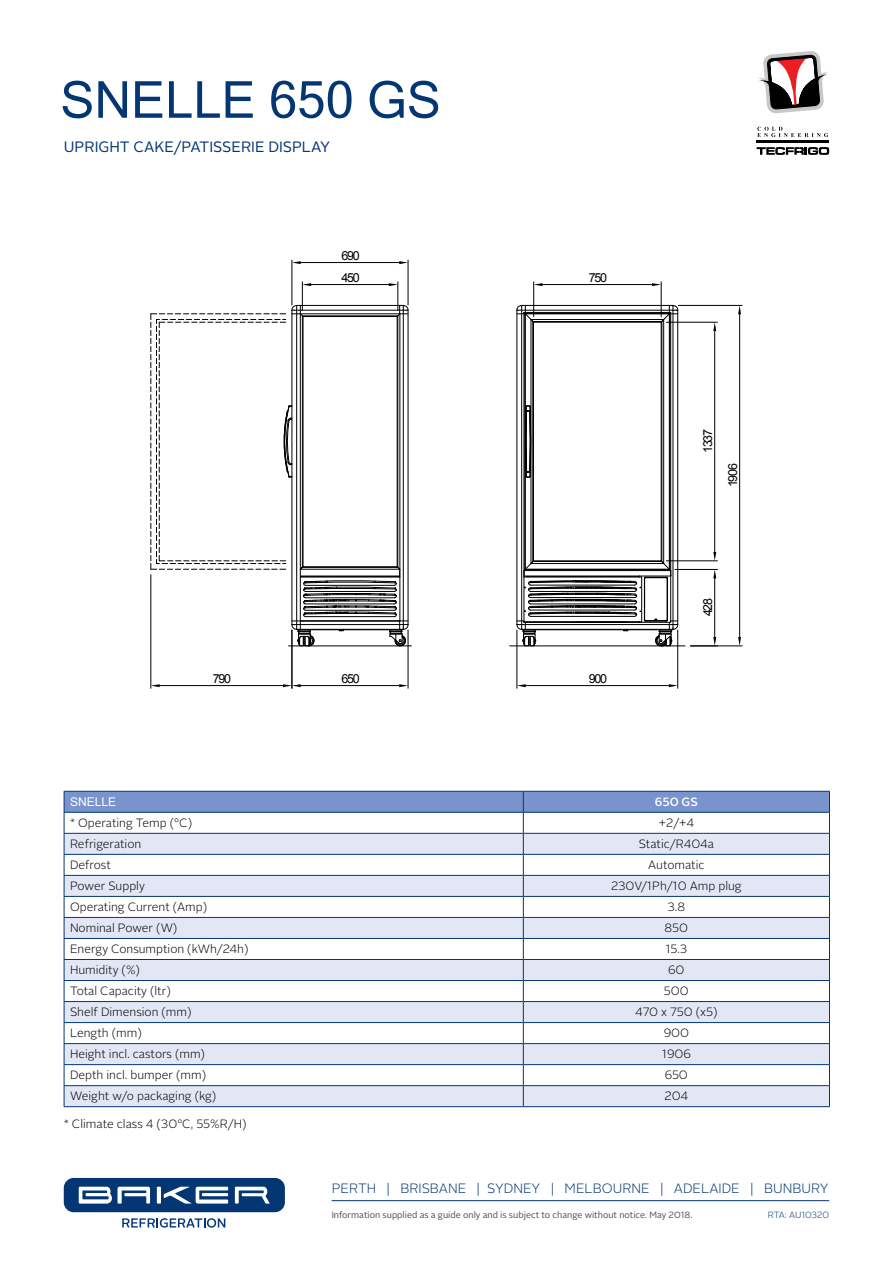
<style>
.page{position:relative;width:893px;height:1263px;background:#fff}
.page>*{position:absolute;margin:0;border:0;box-sizing:border-box;transform-origin:0 0}
.t1{font:51px "Microsoft Sans Serif";color:#043673}
.t2{font:15px "Alright Sans";color:#043673}
.t3{font:300 13.5px "Alright Sans";color:#043673}
.t4{font:12.45px/22px "Arial";letter-spacing:-.1em;color:#000}
.t5{font:300 12px "Alright Sans";color:#000}
.t6{font:12px "Microsoft Sans Serif";color:#fff}
.t7{font:500 12px "Alright Sans";color:#fff}
.t8{font:9px "Alright Sans";color:#4d4d4f}
.t9{font:300 9px "Alright Sans";letter-spacing:-.015em;color:#043673}
</style>
<div class="page">
<svg style="left:122px;top:1218px;width:103px;height:10px"></svg>
<div style="left:64px;top:1178px;width:221px;height:34px;background:#043673;border-radius:10px"></div>
<svg style="left:79px;top:1186px;width:191px;height:17px"></svg>
<hr style="left:332px;top:1200px;width:497px;height:1px;background:#043673">
<hr style="left:757px;top:140px;width:72px;height:2px;background:#000">
<svg style="left:757px;top:127px;width:71px;height:10px"></svg>
<svg style="left:757px;top:147px;width:72px;height:8px"></svg>
<svg style="left:758px;top:51px;width:70px;height:63px"></svg>
<svg style="left:64px;top:791px;width:766px;height:315px"></svg>
<hr style="left:64px;top:1106px;width:459px;height:1px;background:#043673">
<hr style="left:523px;top:1106px;width:307px;height:1px;background:#043673">
<hr style="left:516px;top:310px;width:1px;height:314px;background:#000">
<hr style="left:521px;top:306px;width:1px;height:322px;background:#000">
<hr style="left:524px;top:314px;width:1px;height:307px;background:#000">
<hr style="left:525px;top:314px;width:1px;height:255px;background:#000">
<hr style="left:531px;top:319px;width:1px;height:244px;background:#000">
<hr style="left:532px;top:321px;width:1px;height:240px;background:#000">
<hr style="left:533px;top:322px;width:1px;height:239px;background:#000">
<hr style="left:661px;top:322px;width:1px;height:239px;background:#000">
<hr style="left:662px;top:321px;width:1px;height:240px;background:#000">
<hr style="left:663px;top:319px;width:1px;height:244px;background:#000">
<hr style="left:669px;top:314px;width:1px;height:255px;background:#000">
<hr style="left:670px;top:313px;width:1px;height:308px;background:#000">
<hr style="left:673px;top:310px;width:1px;height:314px;background:#000">
<hr style="left:677px;top:310px;width:1px;height:314px;background:#000">
<hr style="left:534px;top:322px;width:127px;height:1px;background:#000">
<hr style="left:533px;top:321px;width:129px;height:1px;background:#000">
<hr style="left:531px;top:319px;width:133px;height:1px;background:#000">
<hr style="left:525px;top:314px;width:144px;height:1px;background:#000">
<hr style="left:525px;top:313px;width:140px;height:1px;background:#000">
<hr style="left:525px;top:312px;width:144px;height:1px;background:#000">
<hr style="left:522px;top:310px;width:151px;height:1px;background:#000">
<hr style="left:522px;top:305px;width:151px;height:1px;background:#000">
<svg style="left:516px;top:304px;width:18px;height:19px"></svg>
<svg style="left:660px;top:304px;width:19px;height:19px"></svg>
<svg style="left:525px;top:405px;width:6px;height:73px"></svg>
<svg style="left:516px;top:560px;width:163px;height:85px"></svg>
<hr style="left:408px;top:630px;width:1px;height:58px;background:#000">
<hr style="left:301px;top:685px;width:98px;height:1px;background:#000">
<svg style="left:399px;top:684px;width:9px;height:3px"></svg>
<hr style="left:677px;top:630px;width:1px;height:58px;background:#000">
<hr style="left:517px;top:630px;width:1px;height:58px;background:#000">
<hr style="left:526px;top:685px;width:143px;height:1px;background:#000">
<svg style="left:669px;top:684px;width:9px;height:3px"></svg>
<svg style="left:517px;top:684px;width:9px;height:3px"></svg>
<hr style="left:675px;top:569px;width:42px;height:1px;background:#000">
<hr style="left:714px;top:578px;width:1px;height:59px;background:#000">
<svg style="left:713px;top:569px;width:3px;height:9px"></svg>
<svg style="left:713px;top:637px;width:4px;height:8px"></svg>
<hr style="left:678px;top:305px;width:64px;height:1px;background:#000">
<hr style="left:690px;top:645px;width:52px;height:1px;background:#000">
<hr style="left:739px;top:314px;width:1px;height:323px;background:#000">
<svg style="left:738px;top:305px;width:3px;height:9px"></svg>
<svg style="left:738px;top:637px;width:3px;height:9px"></svg>
<hr style="left:510px;top:645px;width:175px;height:1px;background:#000">
<hr style="left:408px;top:260px;width:1px;height:45px;background:#000">
<hr style="left:292px;top:260px;width:1px;height:45px;background:#000">
<hr style="left:301px;top:262px;width:98px;height:1px;background:#000">
<svg style="left:399px;top:261px;width:9px;height:3px"></svg>
<svg style="left:292px;top:261px;width:9px;height:3px"></svg>
<hr style="left:288px;top:645px;width:123px;height:1px;background:#000">
<hr style="left:533px;top:282px;width:1px;height:35px;background:#000">
<hr style="left:661px;top:282px;width:1px;height:35px;background:#000">
<hr style="left:543px;top:284px;width:109px;height:1px;background:#000">
<svg style="left:534px;top:283px;width:9px;height:3px"></svg>
<svg style="left:652px;top:283px;width:9px;height:3px"></svg>
<hr style="left:666px;top:560px;width:51px;height:1px;background:#000">
<hr style="left:666px;top:322px;width:51px;height:1px;background:#000">
<hr style="left:714px;top:331px;width:1px;height:221px;background:#000">
<svg style="left:713px;top:552px;width:3px;height:9px"></svg>
<svg style="left:713px;top:322px;width:3px;height:9px"></svg>
<svg style="left:151px;top:282px;width:258px;height:364px"></svg>
<hr style="left:292px;top:630px;width:1px;height:58px;background:#000">
<hr style="left:150px;top:575px;width:1px;height:113px;background:#000">
<hr style="left:160px;top:685px;width:123px;height:1px;background:#000">
<svg style="left:283px;top:684px;width:18px;height:3px"></svg>
<svg style="left:151px;top:684px;width:9px;height:3px"></svg>
<h1 class="t1" style="left:60px;top:71px;width:382px">SNELLE 650 GS</h1>
<p class="t2" style="left:64px;top:136px;width:268px">UPRIGHT CAKE/PATISSERIE DISPLAY</p>
<p class="t4" style="left:342px;top:245px;width:20px">690<br>450</p>
<p class="t4" style="left:589px;top:267px;width:20px">750</p>
<p class="t4" style="left:213px;top:668px;width:20px">790</p>
<p class="t4" style="left:342px;top:668px;width:20px">650</p>
<p class="t4" style="left:589px;top:668px;width:20px">900</p>
<p class="t4" style="left:697px;top:453px;width:25px;rotate:-90deg">1337</p>
<p class="t4" style="left:722px;top:487px;width:25px;rotate:-90deg">1906</p>
<p class="t4" style="left:697px;top:616px;width:20px;rotate:-90deg">428</p>
<p class="t6" style="left:70px;top:795px;width:47px">SNELLE</p>
<p class="t7" style="left:655px;top:794px;width:45px">650 GS</p>
<p class="t5" style="left:70px;top:815px;width:124px">* Operating Temp (°C)</p>
<p class="t5" style="left:659px;top:815px;width:37px">+2/+4</p>
<p class="t5" style="left:70px;top:836px;width:73px">Refrigeration</p>
<p class="t5" style="left:639px;top:836px;width:77px">Static/R404a</p>
<p class="t5" style="left:70px;top:857px;width:42px">Defrost</p>
<p class="t5" style="left:648px;top:857px;width:58px">Automatic</p>
<p class="t5" style="left:70px;top:878px;width:76px">Power Supply</p>
<p class="t5" style="left:611px;top:878px;width:132px">230V/1Ph/10 Amp plug</p>
<p class="t5" style="left:70px;top:899px;width:139px">Operating Current (Amp)</p>
<p class="t5" style="left:668px;top:899px;width:19px">3.8</p>
<p class="t5" style="left:70px;top:920px;width:109px">Nominal Power (W)</p>
<p class="t5" style="left:665px;top:920px;width:25px">850</p>
<p class="t5" style="left:70px;top:941px;width:180px">Energy Consumption (kWh/24h)</p>
<p class="t5" style="left:665px;top:941px;width:23px">15.3</p>
<p class="t5" style="left:70px;top:962px;width:72px">Humidity (%)</p>
<p class="t5" style="left:668px;top:962px;width:18px">60</p>
<p class="t5" style="left:70px;top:983px;width:102px">Total Capacity (ltr)</p>
<p class="t5" style="left:664px;top:983px;width:26px">500</p>
<p class="t5" style="left:70px;top:1004px;width:123px">Shelf Dimension (mm)</p>
<p class="t5" style="left:635px;top:1004px;width:84px">470 x 750 (x5)</p>
<p class="t5" style="left:70px;top:1025px;width:73px">Length (mm)</p>
<p class="t5" style="left:664px;top:1025px;width:27px">900</p>
<p class="t5" style="left:70px;top:1046px;width:136px">Height incl. castors (mm)</p>
<p class="t5" style="left:662px;top:1046px;width:31px">1906</p>
<p class="t5" style="left:70px;top:1067px;width:138px">Depth incl. bumper (mm)</p>
<p class="t5" style="left:665px;top:1067px;width:24px">650</p>
<p class="t5" style="left:70px;top:1088px;width:148px">Weight w/o packaging (kg)</p>
<p class="t5" style="left:664px;top:1088px;width:25px">204</p>
<p class="t5" style="left:64px;top:1116px;width:184px">* Climate class 4 (30°C, 55%R/H)</p>
<p class="t3" style="left:332px;top:1179px;width:498px">PERTH | BRISBANE | SYDNEY | MELBOURNE | ADELAIDE | BUNBURY</p>
<p class="t8" style="left:332px;top:1208px;width:362px">Information supplied as a guide only and is subject to change without notice. May 2018.</p>
<p class="t9" style="left:768px;top:1208px;width:63px">RTA: AU10320</p>
</div>
